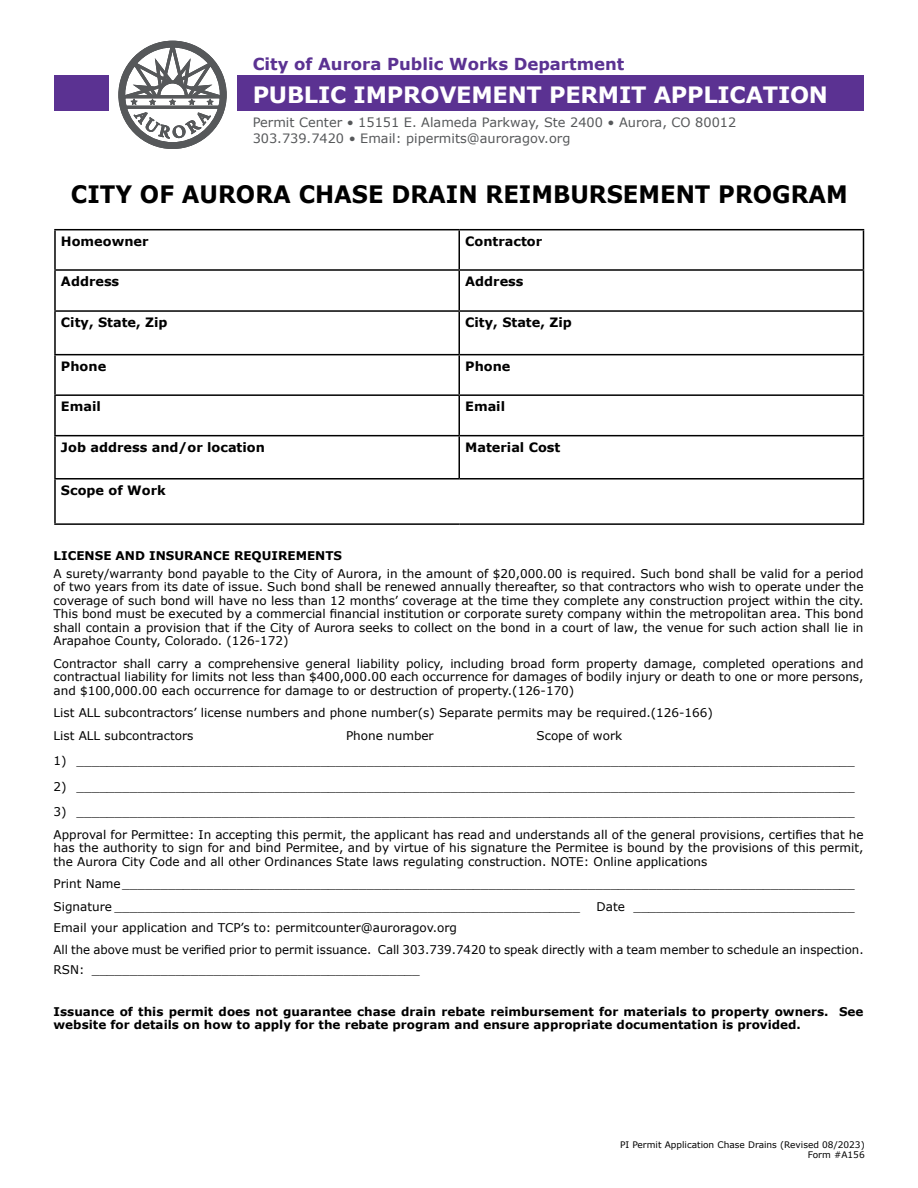
<style>
.page{position:relative;width:918px;height:1188px;background:#fff}
.page>*{position:absolute;margin:0;border:0;box-sizing:border-box;transform-origin:0 0}
.t1{font:700 24px "Verdana";color:#000;scale:.95 1}
.t2{font:700 22.5px "Verdana";letter-spacing:-.01em;color:#fff}
.t3{font:700 16.5px "Verdana";color:#5b3292}
.t4{font:700 12.9px "Verdana";color:#000}
.t5{font:12.9px/16.5px "Verdana";color:#56585a}
.t6{font:12px/13.5px "Verdana";color:#000}
.t7{font:700 12px/13.5px "Verdana";color:#000}
.t8{font:9px/10.5px "Verdana";color:#000;text-align:right}
</style>
<div class="page">
<svg style="left:119px;top:41px;width:107px;height:108px"></svg>
<div style="left:237px;top:75px;width:627px;height:36px;background:#5b3292"></div>
<div style="left:54px;top:75px;width:54px;height:36px;background:#5b3292"></div>
<hr style="left:54px;top:229px;width:405px;height:1px;background:#000">
<hr style="left:54px;top:230px;width:2px;height:39px;background:#000">
<hr style="left:459px;top:229px;width:405px;height:1px;background:#000">
<hr style="left:458px;top:230px;width:2px;height:39px;background:#000">
<hr style="left:863px;top:230px;width:1px;height:39px;background:#000">
<hr style="left:54px;top:269px;width:405px;height:2px;background:#000">
<hr style="left:54px;top:271px;width:2px;height:39px;background:#000">
<hr style="left:459px;top:269px;width:405px;height:2px;background:#000">
<hr style="left:458px;top:271px;width:2px;height:39px;background:#000">
<hr style="left:863px;top:271px;width:1px;height:39px;background:#000">
<hr style="left:54px;top:310px;width:405px;height:2px;background:#000">
<hr style="left:54px;top:312px;width:2px;height:42px;background:#000">
<hr style="left:459px;top:310px;width:405px;height:2px;background:#000">
<hr style="left:458px;top:312px;width:2px;height:42px;background:#000">
<hr style="left:863px;top:312px;width:1px;height:42px;background:#000">
<hr style="left:54px;top:354px;width:405px;height:1px;background:#000">
<hr style="left:54px;top:355px;width:2px;height:39px;background:#000">
<hr style="left:459px;top:354px;width:405px;height:1px;background:#000">
<hr style="left:458px;top:355px;width:2px;height:39px;background:#000">
<hr style="left:863px;top:355px;width:1px;height:39px;background:#000">
<hr style="left:54px;top:394px;width:405px;height:2px;background:#000">
<hr style="left:54px;top:396px;width:2px;height:39px;background:#000">
<hr style="left:459px;top:394px;width:405px;height:2px;background:#000">
<hr style="left:458px;top:396px;width:2px;height:39px;background:#000">
<hr style="left:863px;top:396px;width:1px;height:39px;background:#000">
<hr style="left:54px;top:435px;width:405px;height:1px;background:#000">
<hr style="left:54px;top:436px;width:2px;height:42px;background:#000">
<hr style="left:459px;top:435px;width:405px;height:1px;background:#000">
<hr style="left:458px;top:436px;width:2px;height:42px;background:#000">
<hr style="left:863px;top:436px;width:1px;height:42px;background:#000">
<hr style="left:54px;top:478px;width:405px;height:2px;background:#000">
<hr style="left:54px;top:480px;width:2px;height:43px;background:#000">
<hr style="left:459px;top:478px;width:405px;height:2px;background:#000">
<hr style="left:863px;top:480px;width:1px;height:43px;background:#000">
<hr style="left:54px;top:523px;width:405px;height:2px;background:#000">
<hr style="left:459px;top:523px;width:405px;height:2px;background:#000">
<h3 class="t3" style="left:253px;top:53px;width:373px">City of Aurora Public Works Department</h3>
<h2 class="t2" style="left:253px;top:81px;width:577px">PUBLIC IMPROVEMENT PERMIT APPLICATION</h2>
<p class="t5" style="left:253px;top:114px;width:485px">Permit Center • 15151 E. Alameda Parkway, Ste 2400 • Aurora, CO 80012<br>303.739.7420 • Email: pipermits@auroragov.org</p>
<h1 class="t1" style="left:71px;top:179px;width:819px">CITY OF AURORA CHASE DRAIN REIMBURSEMENT PROGRAM</h1>
<p class="t4" style="left:61px;top:232px;width:89px">Homeowner</p>
<p class="t4" style="left:465px;top:232px;width:79px">Contractor</p>
<p class="t4" style="left:61px;top:273px;width:60px">Address</p>
<p class="t4" style="left:465px;top:273px;width:60px">Address</p>
<p class="t4" style="left:61px;top:314px;width:108px">City, State, Zip</p>
<p class="t4" style="left:465px;top:314px;width:108px">City, State, Zip</p>
<p class="t4" style="left:61px;top:357px;width:47px">Phone</p>
<p class="t4" style="left:465px;top:357px;width:47px">Phone</p>
<p class="t4" style="left:61px;top:398px;width:41px">Email</p>
<p class="t4" style="left:465px;top:398px;width:41px">Email</p>
<p class="t4" style="left:61px;top:438px;width:205px">Job address and/or location</p>
<p class="t4" style="left:465px;top:438px;width:97px">Material Cost</p>
<p class="t4" style="left:61px;top:482px;width:106px">Scope of Work</p>
<p class="t7" style="left:54px;top:549px;width:290px">LICENSE AND INSURANCE REQUIREMENTS</p>
<p class="t6" style="left:54px;top:567px;width:812px;text-align:justify">A surety/warranty bond payable to the City of Aurora, in the amount of $20,000.00 is required. Such bond shall be valid for a period of two years from its date of issue. Such bond shall be renewed annually thereafter, so that contractors who wish to operate under the coverage of such bond will have no less than 12 months’ coverage at the time they complete any construction project within the city.<br>This bond must be executed by a commercial financial institution or corporate surety company within the metropolitan area. This bond shall contain a provision that if the City of Aurora seeks to collect on the bond in a court of law, the venue for such action shall lie in Arapahoe County, Colorado. (126-172)</p>
<p class="t6" style="left:54px;top:657px;width:812px;text-align:justify">Contractor shall carry a comprehensive general liability policy, including broad form property damage, completed operations and contractual liability for limits not less than $400,000.00 each occurrence for damages of bodily injury or death to one or more persons, and $100,000.00 each occurrence for damage to or destruction of property.(126-170)</p>
<p class="t6" style="left:54px;top:702px;width:661px;line-height:22.5px">List ALL subcontractors’ license numbers and phone number(s) Separate permits may be required.(126-166)<br>List ALL subcontractors</p>
<p class="t6" style="left:346px;top:729px;width:89px">Phone number</p>
<p class="t6" style="left:537px;top:729px;width:87px">Scope of work</p>
<p class="t6" style="left:54px;top:755px;width:803px">1) ______________________________________________________________________________________________________</p>
<p class="t6" style="left:54px;top:780px;width:803px">2) ______________________________________________________________________________________________________</p>
<p class="t6" style="left:54px;top:801px;width:812px;line-height:22.5px">3) ______________________________________________________________________________________________________<br>Approval for Permittee: In accepting this permit, the applicant has read and understands all of the general provisions, certifies that he</p>
<p class="t6" style="left:54px;top:842px;width:812px">has the authority to sign for and bind Permitee, and by virtue of his signature the Permitee is bound by the provisions of this permit, the Aurora City Code and all other Ordinances State laws regulating construction. NOTE: Online applications</p>
<p class="t6" style="left:54px;top:873px;width:803px;line-height:22.5px">Print Name________________________________________________________________________________________________<br>Signature _____________________________________________________________</p>
<p class="t6" style="left:597px;top:900px;width:260px">Date _____________________________</p>
<p class="t6" style="left:54px;top:917px;width:812px;line-height:22.5px">Email your application and TCP’s to: permitcounter@auroragov.org<br>All the above must be verified prior to permit issuance. Call 303.739.7420 to speak directly with a team member to schedule an inspection.</p>
<p class="t6" style="left:54px;top:963px;width:368px">RSN: ___________________________________________</p>
<p class="t7" style="left:54px;top:1005px;width:811px">Issuance of this permit does not guarantee chase drain rebate reimbursement for materials to property owners. See website for details on how to apply for the rebate program and ensure appropriate documentation is provided.</p>
<p class="t8" style="left:620px;top:1139px;width:246px">PI Permit Application Chase Drains (Revised 08/2023)<br>Form #A156</p>
</div>
